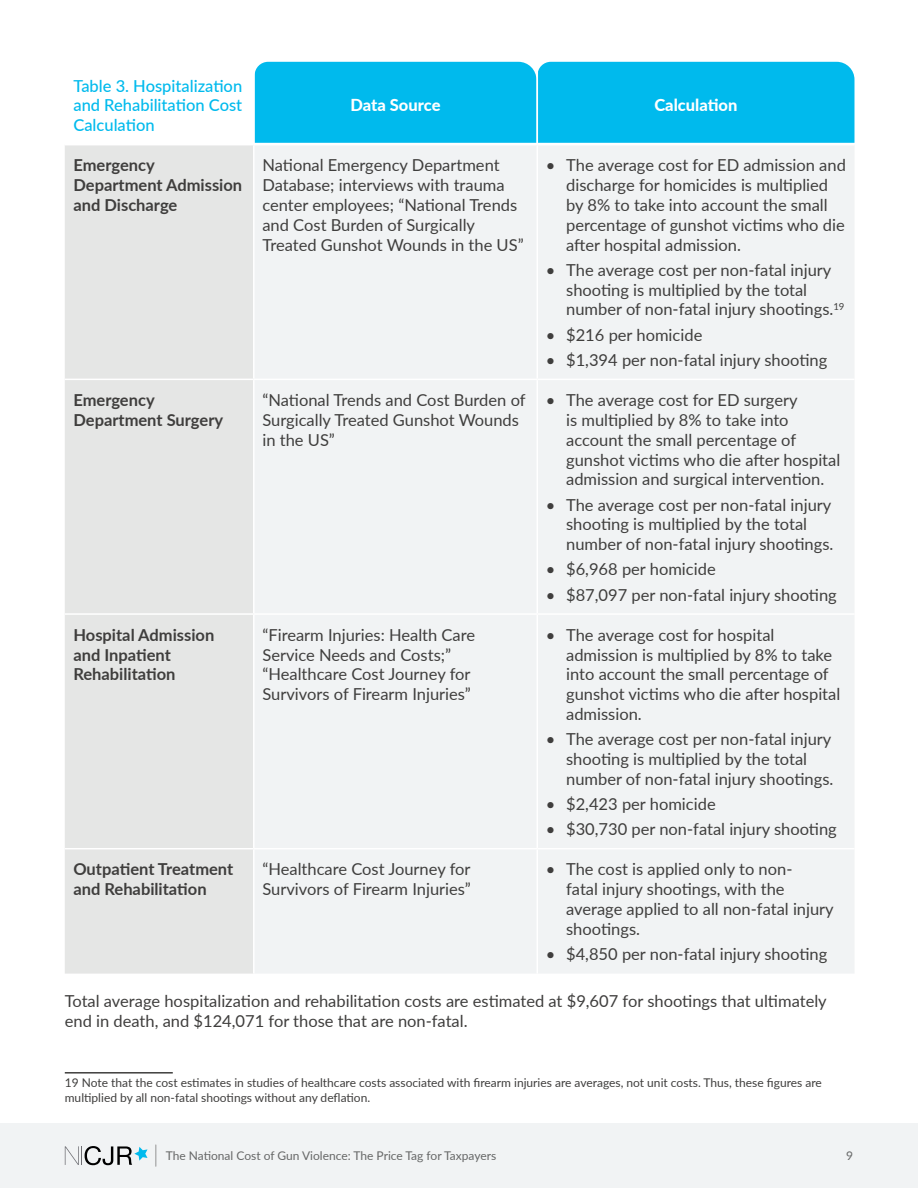
<style>
.page{position:relative;width:918px;height:1188px;background:#fff}
.page>*{position:absolute;margin:0;border:0;box-sizing:border-box;transform-origin:0 0}
.t1{font:16.5px/19.8px "Lato";color:#3f3e3d}
.t2{font:700 16.5px/19.8px "Lato";color:#3f3e3d}
.t3{font:500 16.5px/19.8px "Lato";color:#00baed;text-align:justify}
.t4{font:800 16.5px "Lato";color:#fff}
.t5{font:12px/14.4px "Lato";color:#3f3e3d}
.t6{font:12px "Lato";color:#666767}
</style>
<div class="page">
<div style="left:0;top:1123px;width:918px;height:65px;background:#f1f3f4"></div>
<hr style="left:155px;top:1145px;width:2px;height:21px;background:#b3b3b3">
<svg style="left:65px;top:1146px;width:83px;height:19px"></svg>
<div style="left:255px;top:62px;width:599px;height:81px;background:#00baed"></div>
<div style="left:65px;top:145px;width:188px;height:829px;background:#e5e6e5"></div>
<div style="left:255px;top:146px;width:599px;height:827px;background:#f1f3f4"></div>
<hr style="left:537px;top:65px;width:1px;height:79px;background:#fff">
<hr style="left:537px;top:145px;width:1px;height:234px;background:#fff">
<hr style="left:65px;top:379px;width:189px;height:1px;background:#fff">
<hr style="left:254px;top:379px;width:283px;height:1px;background:#fff">
<hr style="left:537px;top:379px;width:318px;height:1px;background:#fff">
<hr style="left:537px;top:380px;width:1px;height:233px;background:#fff">
<hr style="left:65px;top:613px;width:189px;height:2px;background:#fff">
<hr style="left:254px;top:613px;width:283px;height:2px;background:#fff">
<hr style="left:537px;top:613px;width:318px;height:2px;background:#fff">
<hr style="left:537px;top:615px;width:1px;height:233px;background:#fff">
<hr style="left:65px;top:848px;width:189px;height:1px;background:#fff">
<hr style="left:254px;top:848px;width:283px;height:1px;background:#fff">
<hr style="left:537px;top:848px;width:318px;height:1px;background:#fff">
<hr style="left:537px;top:849px;width:1px;height:125px;background:#fff">
<hr style="left:65px;top:1072px;width:108px;height:2px;background:#3f3e3d">
<p class="t3" style="left:73px;top:75px;width:170px">Table 3. Hospitalization and Rehabilitation Cost Calculation</p>
<p class="t4" style="left:351px;top:93px;width:91px">Data Source</p>
<p class="t4" style="left:654px;top:93px;width:85px">Calculation</p>
<p class="t2" style="left:73px;top:155px;width:170px">Emergency<br>Department Admission and Discharge</p>
<p class="t1" style="left:262px;top:155px;width:263px">National Emergency Department Database; interviews with trauma center employees; “National Trends and Cost Burden of Surgically Treated Gunshot Wounds in the US”</p>
<p class="t1" style="left:566px;top:155px;width:281px;text-indent:-20px">• The average cost for ED admission and discharge for homicides is multiplied by 8% to take into account the small percentage of gunshot victims who die after hospital admission.</p>
<p class="t1" style="left:566px;top:259px;width:280px;text-indent:-20px">• The average cost per non-fatal injury shooting is multiplied by the total number of non-fatal injury shootings.<sup>19</sup></p>
<p class="t1" style="left:546px;top:324px;width:158px">• $216 per homicide</p>
<p class="t1" style="left:546px;top:349px;width:283px">• $1,394 per non-fatal injury shooting</p>
<p class="t2" style="left:73px;top:390px;width:151px">Emergency<br>Department Surgery</p>
<p class="t1" style="left:262px;top:390px;width:265px">“National Trends and Cost Burden of<br>Surgically Treated Gunshot Wounds in the US”</p>
<p class="t1" style="left:566px;top:390px;width:276px;text-indent:-20px">• The average cost for ED surgery<br>is multiplied by 8% to take into account the small percentage of gunshot victims who die after hospital admission and surgical intervention.</p>
<p class="t1" style="left:566px;top:494px;width:269px;text-indent:-20px">• The average cost per non-fatal injury shooting is multiplied by the total number of non-fatal injury shootings.</p>
<p class="t1" style="left:546px;top:559px;width:171px">• $6,968 per homicide</p>
<p class="t1" style="left:546px;top:584px;width:292px">• $87,097 per non-fatal injury shooting</p>
<p class="t2" style="left:73px;top:624px;width:142px">Hospital Admission and Inpatient<br>Rehabilitation</p>
<p class="t1" style="left:262px;top:624px;width:214px">“Firearm Injuries: Health Care<br>Service Needs and Costs;” “Healthcare Cost Journey for<br>Survivors of Firearm Injuries”</p>
<p class="t1" style="left:566px;top:624px;width:276px;text-indent:-20px">• The average cost for hospital admission is multiplied by 8% to take into account the small percentage of gunshot victims who die after hospital admission.</p>
<p class="t1" style="left:566px;top:729px;width:269px;text-indent:-20px">• The average cost per non-fatal injury shooting is multiplied by the total number of non-fatal injury shootings.</p>
<p class="t1" style="left:546px;top:793px;width:171px">• $2,423 per homicide</p>
<p class="t1" style="left:546px;top:819px;width:292px">• $30,730 per non-fatal injury shooting</p>
<p class="t2" style="left:73px;top:859px;width:161px">Outpatient Treatment and Rehabilitation</p>
<p class="t1" style="left:262px;top:859px;width:210px">“Healthcare Cost Journey for<br>Survivors of Firearm Injuries”</p>
<p class="t1" style="left:566px;top:859px;width:269px;text-indent:-20px">• The cost is applied only to non-<br>fatal injury shootings, with the average applied to all non-fatal injury shootings.</p>
<p class="t1" style="left:546px;top:943px;width:283px">• $4,850 per non-fatal injury shooting</p>
<p class="t1" style="left:65px;top:991px;width:764px">Total average hospitalization and rehabilitation costs are estimated at $9,607 for shootings that ultimately end in death, and $124,071 for those that are non-fatal.</p>
<p class="t5" style="left:65px;top:1075px;width:759px">19 Note that the cost estimates in studies of healthcare costs associated with firearm injuries are averages, not unit costs. Thus, these figures are multiplied by all non-fatal shootings without any deflation.</p>
<p class="t6" style="left:166px;top:1147px;width:332px">The National Cost of Gun Violence: The Price Tag for Taxpayers</p>
<p class="t6" style="left:846px;top:1147px;width:8px">9</p>
</div>
